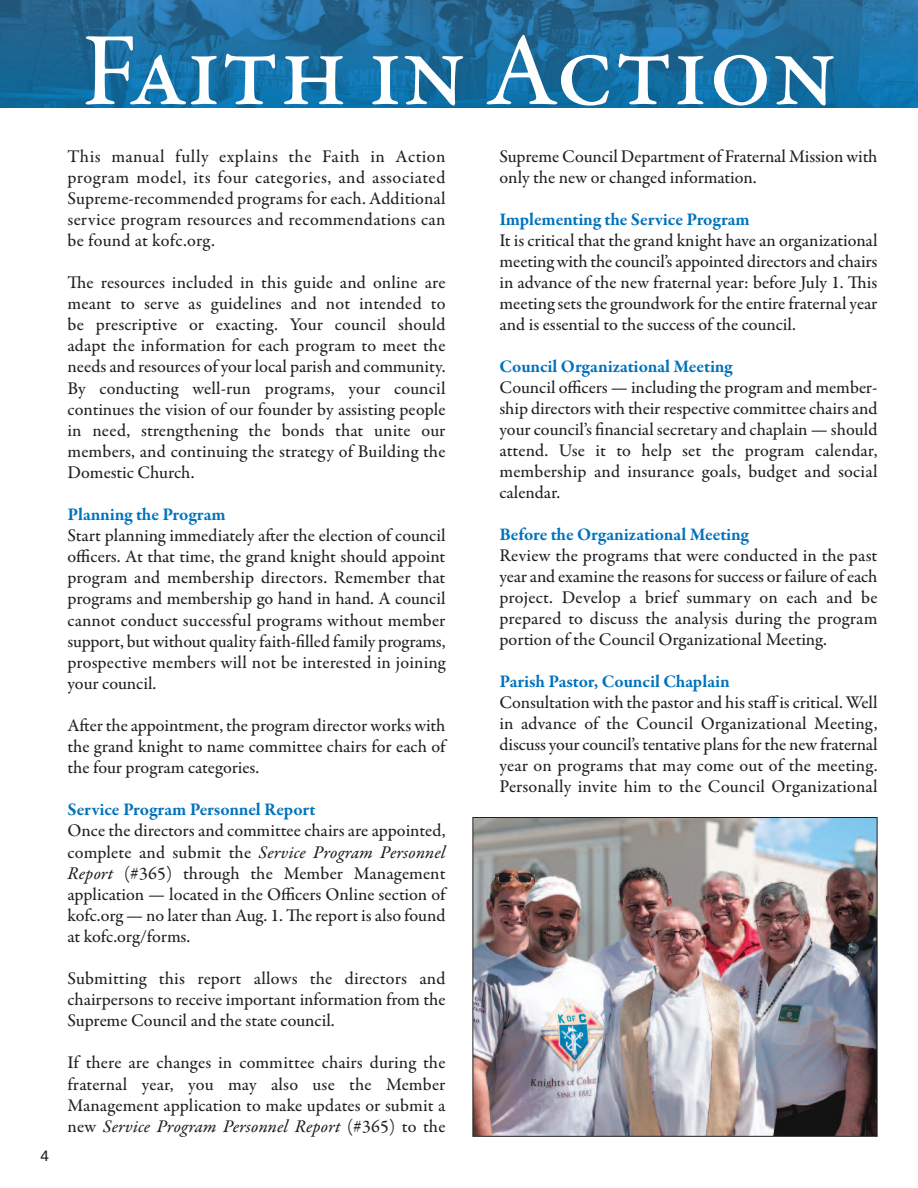
<style>
.page{position:relative;width:918px;height:1188px;background:#fff}
.page>*{position:absolute;margin:0;border:0;box-sizing:border-box;transform-origin:0 0}
.t1{font:500 105px "Garamond Premr Pro";color:#fff}
.t2{font:500 18px/21.1px "Garamond Premr Pro";color:#231f20;text-align:justify}
.t3{font:700 18px "Garamond Premr Pro";color:#0072bc}
.t4{font:18px "Garamond Premr Pro Med It";letter-spacing:.01em;color:#231f20}
.t5{font:15px "Univers";color:#231f20}
.s1{font-family:"Garamond Premr Pro";font-weight:500}
.s2{font-family:"Garamond Premr Pro Med It";font-weight:400}
</style>
<div class="page">
<img style="left:474px;top:819px;width:401px;height:316px">
<div style="left:472px;top:817px;width:405px;height:320px;border:1px solid #231f20"></div>
<img style="left:0;top:0;width:918px;height:108px">
<p class="t5" style="left:41px;top:1150px;width:10px">4</p>
<h1 class="t1" style="left:82px;top:30px;width:756px">Faith in action</h1>
<p class="t2" style="left:67px;top:147px;width:380px">this manual fully explains the Faith in action program model, its four categories, and associated supreme-recommended programs for each. additional service program resources and recommendations can be found at kofc.org.</p>
<p class="t2" style="left:68px;top:273px;width:380px">The resources included in this guide and online are meant to serve as guidelines and not intended to be prescriptive or exacting. your council should adapt the information for each program to meet the needs and resources of your local parish and community.<br>By conducting well-run programs, your council continues the vision of our founder by assisting people in need, strengthening the bonds that unite our members, and continuing the strategy of Building the Domestic Church.</p>
<p class="t3" style="left:68px;top:507px;width:160px">Planning the Program</p>
<p class="t2" style="left:67px;top:527px;width:380px">start planning immediately after the election of council officers. at that time, the grand knight should appoint program and membership directors. remember that programs and membership go hand in hand. a council cannot conduct successful programs without member support, but without quality faith-filled family programs, prospective members will not be interested in joining your council.</p>
<p class="t2" style="left:67px;top:716px;width:380px">after the appointment, the program director works with the grand knight to name committee chairs for each of the four program categories.</p>
<p class="t3" style="left:68px;top:803px;width:250px">service Program Personnel report</p>
<p class="t2" style="left:68px;top:822px;width:380px">once the directors and committee chairs are appointed,</p>
<p class="t4" style="left:68px;top:845px;width:380px"><span class="s1">complete and submit the</span> Service Program Personnel</p>
<p class="t2" style="left:67px;top:864px;width:380px"><span class="s2">Report</span> (#365) through the member management application — located in the officers online section of kofc.org — no later than aug. 1. The report is also found at kofc.org/forms.</p>
<p class="t2" style="left:67px;top:969px;width:380px">submitting this report allows the directors and chairpersons to receive important information from the supreme Council and the state council.</p>
<p class="t2" style="left:67px;top:1054px;width:380px">if there are changes in committee chairs during the fraternal year, you may also use the member management application to make updates or submit a</p>
<p class="t4" style="left:68px;top:1119px;width:380px"><span class="s1">new</span> Service Program Personnel Report <span class="s1">(#365) to the</span></p>
<p class="t2" style="left:500px;top:147px;width:379px">supreme Council Department of Fraternal mission with only the new or changed information.</p>
<p class="t3" style="left:500px;top:212px;width:252px">implementing the service Program</p>
<p class="t2" style="left:500px;top:231px;width:380px">it is critical that the grand knight have an organizational meetingwith the council’s appointed directors and chairs in advance of the new fraternal year: before July 1. This meeting sets the groundwork for the entire fraternal year and is essential to the success of the council.</p>
<p class="t3" style="left:500px;top:359px;width:235px">council organizational Meeting</p>
<p class="t2" style="left:500px;top:378px;width:380px">Council officers — including the program and member&shy;ship directors with their respective committee chairs and your council’s financial secretary and chaplain — should attend. use it to help set the program calendar, membership and insurance goals, budget and social calendar.</p>
<p class="t3" style="left:500px;top:527px;width:251px">before the organizational Meeting</p>
<p class="t2" style="left:500px;top:546px;width:379px">review the programs that were conducted in the past year and examine the reasons for success or failure of each project. Develop a brief summary on each and be prepared to discuss the analysis during the program portion of the Council organizational meeting.</p>
<p class="t3" style="left:500px;top:674px;width:232px">Parish Pastor, council chaplain</p>
<p class="t2" style="left:500px;top:693px;width:380px">Consultation with the pastor and his staffis critical. well in advance of the Council organizational meeting, discuss your council’s tentative plans for the newfraternal year on programs that may come out of the meeting.<br>Personally invite him to the Council organizational</p>
</div>
